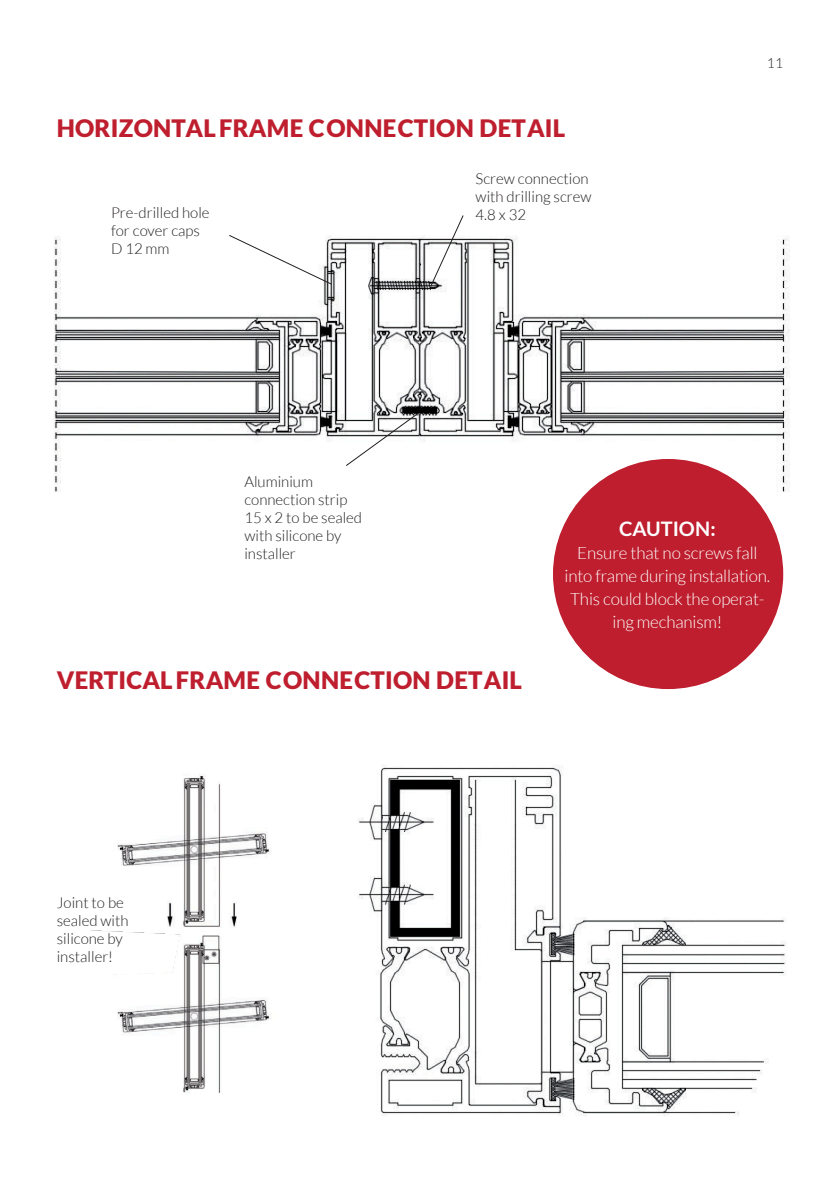
<style>
.page{position:relative;width:840px;height:1191px;background:#fff}
.page>*{position:absolute;margin:0;border:0;box-sizing:border-box;transform-origin:0 0}
.t1{font:900 24px "Lato";letter-spacing:.01em;color:#be1e2d}
.t2{font:700 20px "Lato";color:#fff}
.t3{font:300 17px "Lato";letter-spacing:-.01em;color:#fff}
.t4{font:300 15px "Lato";color:#231f20}
.t5{font:300 14px "Lato";color:#231f20}
</style>
<div class="page">
<img style="left:91px;top:774px;width:179px;height:319px">
<img style="left:54px;top:215px;width:736px;height:296px">
<svg style="left:430px;top:215px;width:33px;height:72px"></svg>
<svg style="left:228px;top:235px;width:104px;height:50px"></svg>
<svg style="left:345px;top:413px;width:72px;height:53px"></svg>
<img style="left:358px;top:764px;width:429px;height:352px">
<div style="left:552px;top:459px;width:230px;height:230px;background:#be1e2d;border-radius:50%"></div>
<p class="t1" style="left:57px;top:118px;width:510px">HORIZONTAL FRAME CONNECTION DETAIL</p>
<p class="t4" style="left:111px;top:206px;width:100px">Pre-drilled hole</p>
<p class="t4" style="left:111px;top:224px;width:90px">for cover caps</p>
<p class="t4" style="left:111px;top:242px;width:60px">D 12 mm</p>
<p class="t4" style="left:475px;top:172px;width:115px">Screw connection</p>
<p class="t4" style="left:475px;top:190px;width:117px">with drilling screw</p>
<p class="t4" style="left:475px;top:208px;width:52px">4.8 x 32</p>
<p class="t5" style="left:766px;top:57px;width:18px">11</p>
<p class="t4" style="left:244px;top:474px;width:70px">Aluminium</p>
<p class="t4" style="left:244px;top:492px;width:105px">connection strip</p>
<p class="t4" style="left:244px;top:510px;width:119px">15 x 2 to be sealed</p>
<p class="t4" style="left:244px;top:528px;width:99px">with silicone by</p>
<p class="t4" style="left:244px;top:546px;width:53px">installer</p>
<p class="t1" style="left:57px;top:670px;width:466px">VERTICAL FRAME CONNECTION DETAIL</p>
<p class="t2" style="left:619px;top:520px;width:98px">CAUTION:</p>
<p class="t3" style="left:577px;top:545px;width:182px">Ensure that no screws fall</p>
<p class="t3" style="left:564px;top:568px;width:207px">into frame during installation.</p>
<p class="t3" style="left:570px;top:591px;width:196px">This could block the operat-</p>
<p class="t3" style="left:612px;top:614px;width:111px">ing mechanism!</p>
<p class="t4" style="left:57px;top:896px;width:69px">Joint to be</p>
<p class="t4" style="left:57px;top:914px;width:73px">sealed with</p>
<p class="t4" style="left:57px;top:932px;width:68px">silicone by</p>
<p class="t4" style="left:57px;top:950px;width:58px">installer!</p>
</div>
